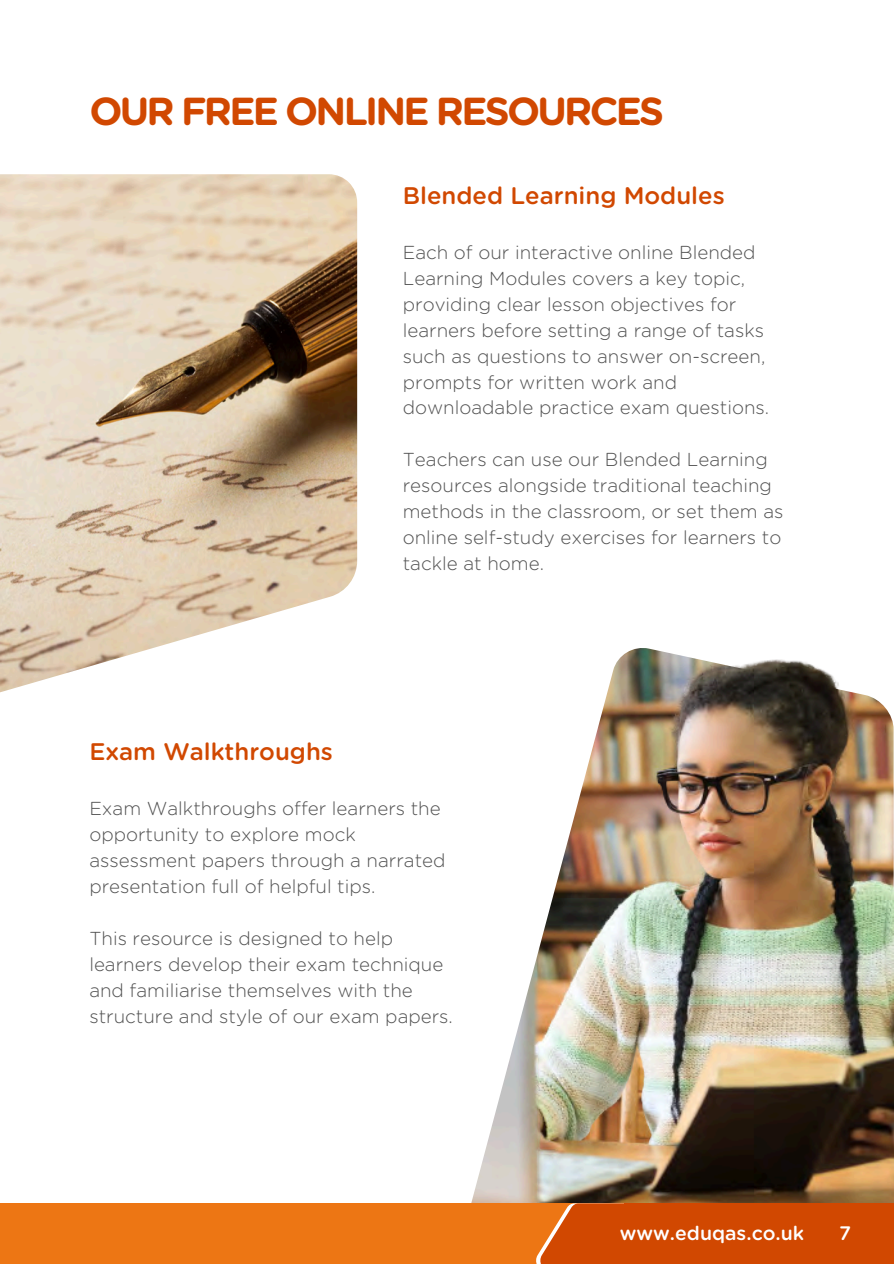
<style>
.page{position:relative;width:894px;height:1264px;background:#fff}
.page>*{position:absolute;margin:0;border:0;box-sizing:border-box;transform-origin:0 0}
.t1{font:700 39px "Gotham Rounded";letter-spacing:-.07em;color:#d14801}
.t2{font:500 24px "Gotham Rounded";color:#d14801}
.t3{font:500 19.5px "Gotham Rounded";color:#fff}
.t4{font:300 18.75px/25.8px "Gotham Rounded";color:#525252}
</style>
<div class="page">
<img style="left:0;top:174px;width:357px;height:519px">
<img style="left:471px;top:953px;width:422px;height:250px">
<img style="left:538px;top:648px;width:355px;height:554px">
<div style="left:0;top:1203px;width:893px;height:60px;background:#ed7614"></div>
<svg style="left:536px;top:1203px;width:88px;height:60px"></svg>
<div style="left:624px;top:1203px;width:269px;height:60px;background:#d14801"></div>
<h2 class="t1" style="left:89px;top:88px;width:576px">OUR FREE ONLINE RESOURCES</h2>
<p class="t2" style="left:402px;top:181px;width:323px">Blended Learning Modules</p>
<p class="t4" style="left:402px;top:239px;width:368px">Each of our interactive online Blended Learning Modules covers a key topic, providing clear lesson objectives for learners before setting a range of tasks such as questions to answer on-screen, prompts for written work and downloadable practice exam questions.</p>
<p class="t4" style="left:402px;top:446px;width:382px">Teachers can use our Blended Learning resources alongside traditional teaching methods in the classroom, or set them as online self-study exercises for learners to tackle at home.</p>
<p class="t2" style="left:89px;top:737px;width:245px">Exam Walkthroughs</p>
<h2 class="t4" style="left:89px;top:795px;width:357px">Exam Walkthroughs offer learners the opportunity to explore mock assessment papers through a narrated presentation full of helpful tips.</h2>
<p class="t4" style="left:89px;top:925px;width:365px">This resource is designed to help learners develop their exam technique and familiarise themselves with the structure and style of our exam papers.</p>
<p class="t3" style="left:619px;top:1221px;width:186px">www.eduqas.co.uk</p>
<p class="t3" style="left:839px;top:1221px;width:13px">7</p>
</div>
